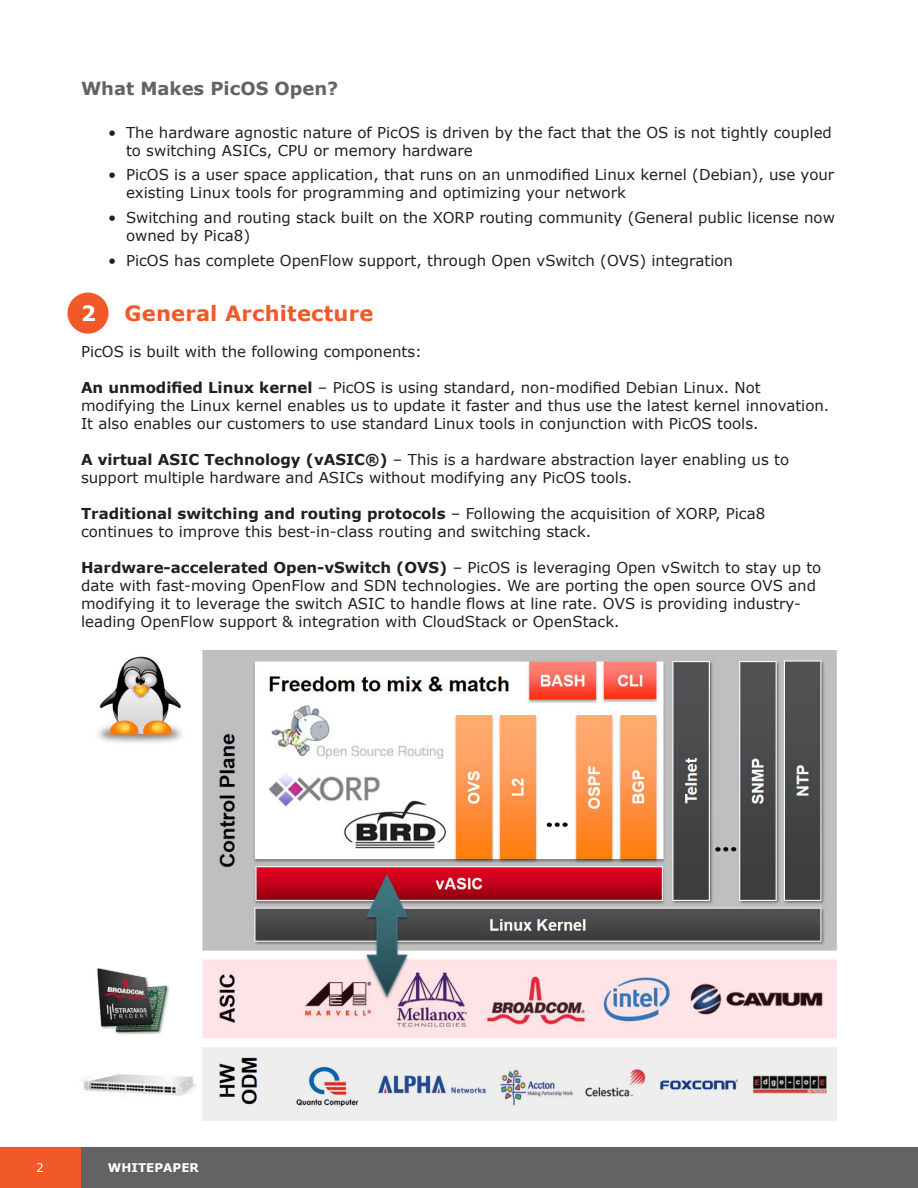
<style>
.page{position:relative;width:918px;height:1188px;background:#fff}
.page>*{position:absolute;margin:0;border:0;box-sizing:border-box;transform-origin:0 0}
.t1{font:700 21px "Verdana";letter-spacing:.01em;color:#f15929}
.t2{font:700 21px "Verdana";color:#fff}
.t3{font:700 18px "Verdana";color:#636366}
.t4{font:15px/18px "Verdana";color:#231f20}
.t5{font:700 12px "Verdana";color:#fff}
.t6{font:12px "Verdana";color:#fff}
.s1{font-weight:700}
</style>
<div class="page">
<div style="left:0;top:1148px;width:81px;height:40px;background:#f15929"></div>
<div style="left:81px;top:1148px;width:837px;height:40px;background:#636366"></div>
<div style="left:68px;top:293px;width:41px;height:41px;background:#f15929;border-radius:50%"></div>
<img style="left:82px;top:651px;width:755px;height:470px">
<p class="t3" style="left:81px;top:75px;width:259px">What Makes PicOS Open?</p>
<p class="t4" style="left:126px;top:123px;width:707px;text-indent:-18px">• The hardware agnostic nature of PicOS is driven by the fact that the OS is not tightly coupled to switching ASICs, CPU or memory hardware</p>
<p class="t4" style="left:126px;top:166px;width:710px;text-indent:-18px">• PicOS is a user space application, that runs on an unmodified Linux kernel (Debian), use your existing Linux tools for programming and optimizing your network</p>
<p class="t4" style="left:126px;top:208px;width:710px;text-indent:-18px">• Switching and routing stack built on the XORP routing community (General public license now owned by Pica8)</p>
<p class="t4" style="left:108px;top:251px;width:627px">• PicOS has complete OpenFlow support, through Open vSwitch (OVS) integration</p>
<h1 class="t2" style="left:81px;top:298px;width:16px">2</h1>
<h1 class="t1" style="left:125px;top:298px;width:250px">General Architecture</h1>
<p class="t4" style="left:81px;top:342px;width:343px">PicOS is built with the following components:</p>
<p class="t4" style="left:81px;top:378px;width:750px"><span class="s1">An unmodified Linux kernel</span> – PicOS is using standard, non-modified Debian Linux. Not modifying the Linux kernel enables us to update it faster and thus use the latest kernel innovation.<br>It also enables our customers to use standard Linux tools in conjunction with PicOS tools.</p>
<p class="t4" style="left:81px;top:450px;width:710px"><span class="s1">A virtual ASIC Technology (vASIC®)</span> – This is a hardware abstraction layer enabling us to support multiple hardware and ASICs without modifying any PicOS tools.</p>
<p class="t4" style="left:81px;top:504px;width:686px"><span class="s1">Traditional switching and routing protocols</span> – Following the acquisition of XORP, Pica8 continues to improve this best-in-class routing and switching stack.</p>
<p class="t4" style="left:81px;top:558px;width:742px"><span class="s1">Hardware-accelerated Open-vSwitch (OVS)</span> – PicOS is leveraging Open vSwitch to stay up to date with fast-moving OpenFlow and SDN technologies. We are porting the open source OVS and modifying it to leverage the switch ASIC to handle flows at line rate. OVS is providing industry&shy;leading OpenFlow support &amp; integration with CloudStack or OpenStack.</p>
<p class="t6" style="left:36px;top:1160px;width:9px">2</p>
<p class="t5" style="left:108px;top:1160px;width:92px">WHITEPAPER</p>
</div>
